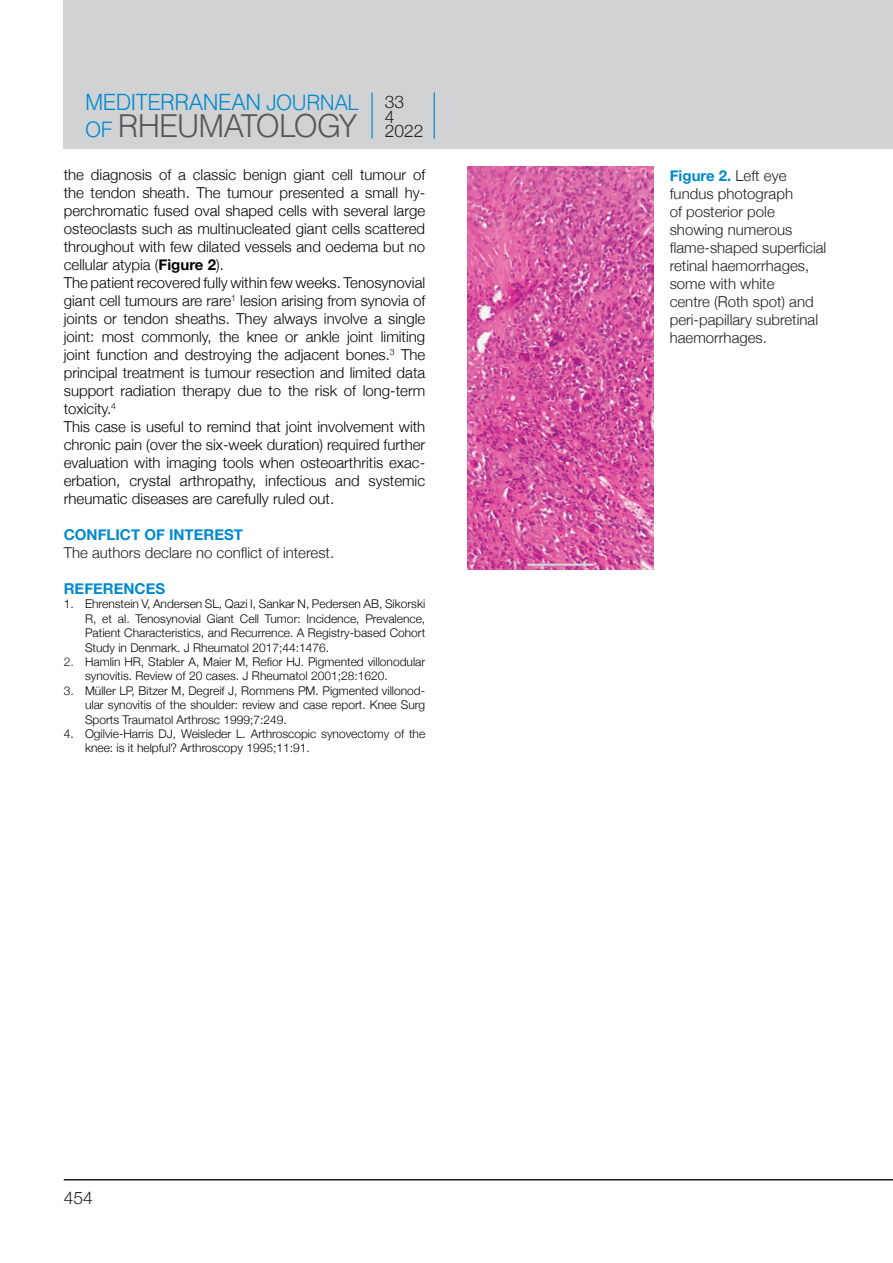
<style>
.page{position:relative;width:893px;height:1263px;background:#fff}
.page>*{position:absolute;margin:0;border:0;box-sizing:border-box;transform-origin:0 0}
.t1{font:31.2px "UB Helvetica Light";letter-spacing:-.025em;color:#57585a}
.t2{font:22.2px "UB Helvetica Light";letter-spacing:-.02em;color:#0089cf}
.t3{font:300 17.4px/15px "Helvetica Neue";color:#231f20}
.t4{font:300 15px/18px "Helvetica Neue";color:#040503}
.t5{font:300 15px/18px "Helvetica Neue";color:#231f20}
.t6{font:300 15px "Helvetica Neue";color:#1e1f1e}
.t7{font:700 15px "Helvetica Neue";color:#0089cf}
.t8{font:300 12px/14.4px "Helvetica Neue";color:#040503;text-align:justify}
.s1{font-size:21px}
.s2{font-size:21px;color:#0089cf}
.s3{font-weight:700}
.s4{color:#231f20}
.s5{font-weight:700;color:#0089cf}
</style>
<div class="page">
<hr style="left:64px;top:1179px;width:829px;height:1px;background:#231f20">
<div style="left:64px;top:0;width:829px;height:149px;background:#d1d2d4"></div>
<hr style="left:371px;top:92px;width:2px;height:47px;background:#0089cf">
<hr style="left:434px;top:92px;width:1px;height:47px;background:#0082bf">
<img style="left:468px;top:167px;width:186px;height:403px">
<h2 class="t2" style="left:85px;top:89px;width:275px">MEDITERRANEAN <span class="s1">JOURNAL</span></h2>
<h1 class="t1" style="left:85px;top:107px;width:273px"><span class="s2">OF</span> RHEUMATOLOGY</h1>
<p class="t3" style="left:385px;top:93px;width:40px">33<br>4<br>2022</p>
<p class="t4" style="left:64px;top:165px;width:363px">the diagnosis of a classic benign giant cell tumour of the tendon sheath. The tumour presented a small hy&shy;perchromatic fused oval shaped cells with several large osteoclasts such as multinucleated giant cells scattered throughout with few dilated vessels and oedema but no cellular atypia (<span class="s3">Figure 2</span>).<br>The patient recovered fully within few weeks. Tenosynovial giant cell tumours are rare<sup>1</sup> lesion arising from synovia of joints or tendon sheaths. They always involve a single joint: most commonly, the knee or ankle joint limiting joint function and destroying the adjacent bones.<sup>3</sup> The principal treatment is tumour resection and limited data support radiation therapy due to the risk of long-term toxicity.<sup>4<br></sup>This case is useful to remind that joint involvement with chronic pain (over the six-week duration) required further evaluation with imaging tools when osteoarthritis exac&shy;erbation, crystal arthropathy, infectious and systemic rheumatic diseases are carefully ruled out.</p>
<p class="t7" style="left:64px;top:523px;width:181px">CONFLICT OF INTEREST</p>
<p class="t6" style="left:64px;top:541px;width:272px">The authors declare no conflict of interest.</p>
<p class="t7" style="left:64px;top:577px;width:103px">REFERENCES</p>
<p class="t8" style="left:85px;top:596px;width:342px;text-indent:-21px">1. Ehrenstein V, Andersen SL, Qazi I, Sankar N, Pedersen AB, Sikorski R, et al. Tenosynovial Giant Cell Tumor: Incidence, Prevalence, Patient Characteristics, and Recurrence. A Registry-based Cohort Study in Denmark. J Rheumatol 2017;44:1476.</p>
<p class="t8" style="left:85px;top:654px;width:342px;text-indent:-21px"><span class="s4">2.</span> Hamlin HR, Stabler A, Maier M, Refior HJ. Pigmented villonodular synovitis. Review of 20 cases. J Rheumatol 2001;28:1620.</p>
<p class="t8" style="left:85px;top:682px;width:342px;text-indent:-21px">3. Müller LP, Bitzer M, Degreif J, Rommens PM. Pigmented villonod&shy;ular synovitis of the shoulder: review and case report. Knee Surg Sports Traumatol Arthrosc 1999;7:249.</p>
<p class="t8" style="left:85px;top:726px;width:342px;text-indent:-21px">4. Ogilvie-Harris DJ, Weisleder L. Arthroscopic synovectomy of the knee: is it helpful? Arthroscopy 1995;11:91.</p>
<p class="t3" style="left:64px;top:1189px;width:31px">454</p>
<p class="t5" style="left:670px;top:166px;width:158px"><span class="s5">Figure 2.</span> Left eye fundus photograph<br>of posterior pole showing numerous flame-shaped superficial retinal haemorrhages, some with white<br>centre (Roth spot) and peri-papillary subretinal haemorrhages.</p>
</div>
